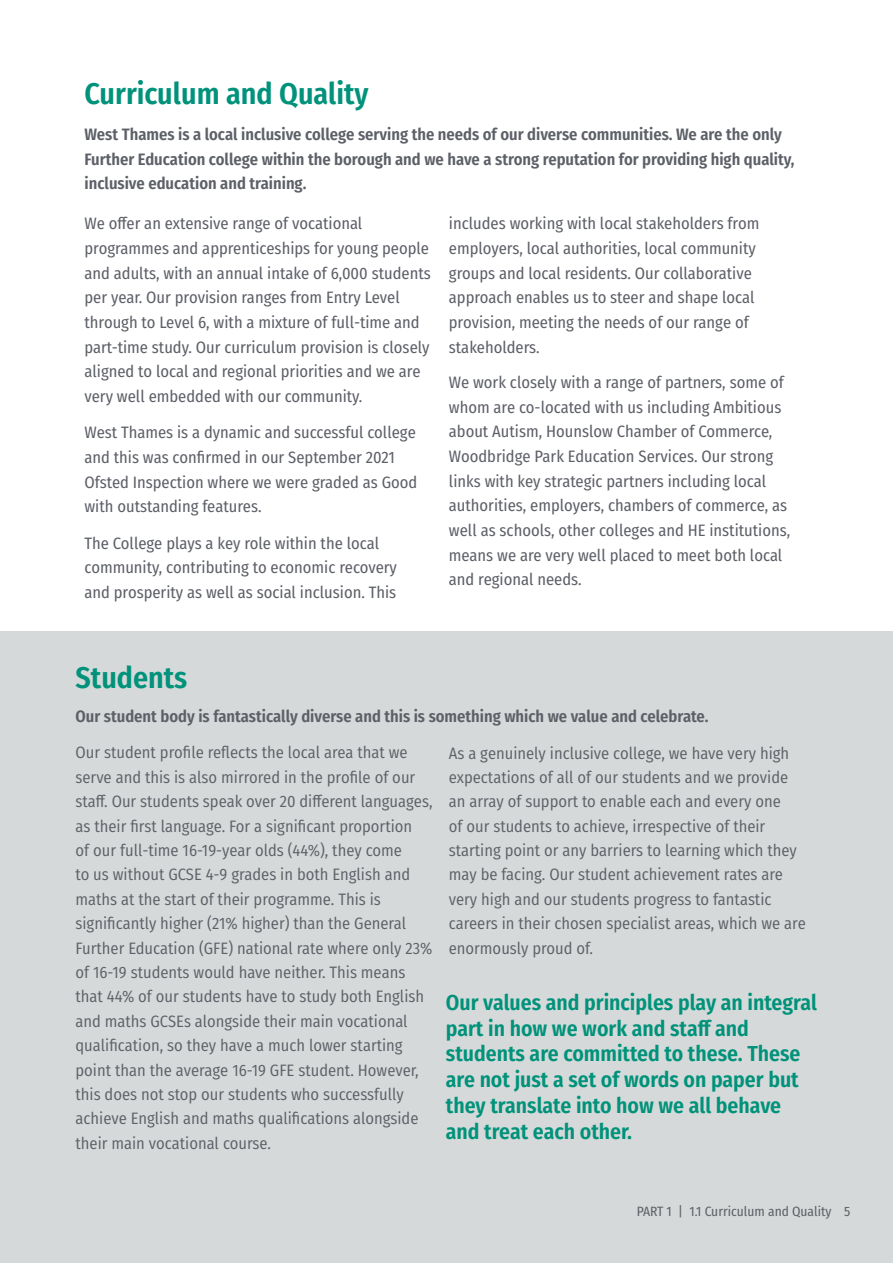
<style>
.page{position:relative;width:893px;height:1263px;background:#fff}
.page>*{position:absolute;margin:0;border:0;box-sizing:border-box;transform-origin:0 0}
.t1{font:600 30px "Fira Sans Condensed";color:#00927a}
.t2{font:600 21.6px/25.8px "Fira Sans Condensed";color:#00927a}
.t3{font:16.5px/24.8px "Fira Sans Condensed";color:#5d6067}
.t4{font:16.5px/24.5px "Fira Sans Condensed";color:#5d6067}
.t5{font:600 16.5px/24.8px "Fira Sans Condensed";color:#5d6067}
.t6{font:13.5px "Fira Sans Condensed";color:#5d6067}
</style>
<div class="page">
<div style="left:0;top:631px;width:893px;height:632px;background:#d6d9d9"></div>
<h1 class="t1" style="left:84px;top:69px;width:286px">Curriculum and Quality</h1>
<p class="t5" style="left:84px;top:121px;width:712px">West Thames is a local inclusive college serving the needs of our diverse communities. We are the only<br>Further Education college within the borough and we have a strong reputation for providing high quality, inclusive education and training.</p>
<p class="t3" style="left:84px;top:211px;width:348px">We offer an extensive range of vocational programmes and apprenticeships for young people and adults, with an annual intake of 6,000 students per year. Our provision ranges from Entry Level through to Level 6, with a mixture of full-time and part-time study. Our curriculum provision is closely aligned to local and regional priorities and we are very well embedded with our community.</p>
<p class="t3" style="left:84px;top:420px;width:334px">West Thames is a dynamic and successful college and this was confirmed in our September 2021<br>Ofsted Inspection where we were graded as Good with outstanding features.</p>
<p class="t3" style="left:84px;top:530px;width:314px">The College plays a key role within the local community, contributing to economic recovery and prosperity as well as social inclusion. This</p>
<p class="t3" style="left:449px;top:211px;width:312px">includes working with local stakeholders from employers, local authorities, local community groups and local residents. Our collaborative approach enables us to steer and shape local provision, meeting the needs of our range of stakeholders.</p>
<p class="t3" style="left:449px;top:369px;width:343px">We work closely with a range of partners, some of whom are co-located with us including Ambitious about Autism, Hounslow Chamber of Commerce, Woodbridge Park Education Services. Our strong links with key strategic partners including local authorities, employers, chambers of commerce, as well as schools, other colleges and HE institutions, means we are very well placed to meet both local and regional needs.</p>
<h1 class="t1" style="left:76px;top:653px;width:113px">Students</h1>
<p class="t5" style="left:76px;top:702px;width:634px">Our student body is fantastically diverse and this is something which we value and celebrate.</p>
<p class="t4" style="left:76px;top:740px;width:358px">Our student profile reflects the local area that we serve and this is also mirrored in the profile of our staff. Our students speak over 20 different languages, as their first language. For a significant proportion<br>of our full-time 16-19-year olds (44%), they come<br>to us without GCSE 4-9 grades in both English and maths at the start of their programme. This is significantly higher (21% higher) than the General Further Education (GFE) national rate where only 23% of 16-19 students would have neither. This means that 44% of our students have to study both English and maths GCSEs alongside their main vocational qualification, so they have a much lower starting point than the average 16-19 GFE student. However, this does not stop our students who successfully achieve English and maths qualifications alongside their main vocational course.</p>
<p class="t4" style="left:449px;top:740px;width:358px">As a genuinely inclusive college, we have very high expectations of all of our students and we provide an array of support to enable each and every one<br>of our students to achieve, irrespective of their starting point or any barriers to learning which they may be facing. Our student achievement rates are very high and our students progress to fantastic careers in their chosen specialist areas, which we are enormously proud of.</p>
<h2 class="t2" style="left:446px;top:988px;width:373px">Our values and principles play an integral part in how we work and staff and students are committed to these. These are not just a set of words on paper but they translate into how we all behave and treat each other.</h2>
<p class="t6" style="left:637px;top:1201px;width:215px">PART 1 | 1.1 Curriculum and Quality 5</p>
</div>
